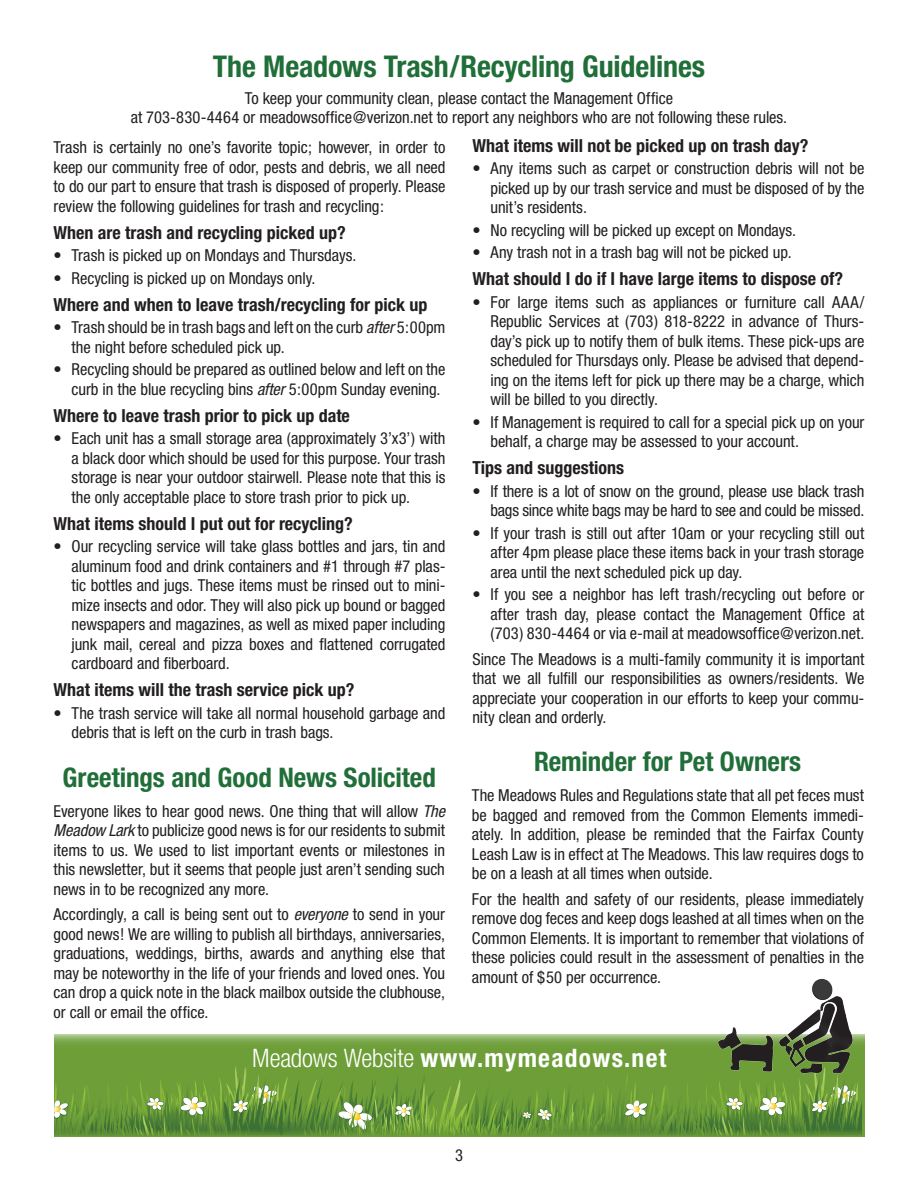
<style>
.page{position:relative;width:918px;height:1188px;background:#fff}
.page>*{position:absolute;margin:0;border:0;box-sizing:border-box;transform-origin:0 0}
.Headline{font:700 condensed 30px "Helvetica Neue";letter-spacing:-.005em;color:#206e38}
.Headline-2{font:700 condensed 27px "Helvetica Neue";color:#206e38}
.Headline-3{font:700 condensed 25.5px "Helvetica Neue";letter-spacing:.05em;color:#fff}
.Subhead{font:700 condensed 18px "Helvetica Neue";color:#231f20}
.Body{font:condensed 16.5px/19.5px "Helvetica Neue";letter-spacing:-.005em;color:#231f20;text-align:justify}
.s1{font-style:italic}
.s2{font-weight:300}
</style>
<div class="page">
<svg style="left:54px;top:1034px;width:811px;height:102px;background:#78a547"></svg>
<svg style="left:54px;top:1066px;width:808px;height:70px;background:#6d9c3f"></svg>
<img style="left:712px;top:978px;width:152px;height:104px">
<p class="Headline" style="left:213px;top:48px;width:494px">The Meadows Trash/Recycling Guidelines</p>
<p class="Body" style="left:131px;top:88px;width:658px;text-align:center">To keep your community clean, please contact the Management Office<br>at 703-830-4464 or meadowsoffice@verizon.net to report any neighbors who are not following these rules.</p>
<p class="Body" style="left:54px;top:137px;width:393px">Trash is certainly no one’s favorite topic; however, in order to keep our community free of odor, pests and debris, we all need to do our part to ensure that trash is disposed of properly. Please review the following guidelines for trash and recycling:</p>
<p class="Subhead" style="left:54px;top:221px;width:294px">When are trash and recycling picked up?</p>
<p class="Body" style="left:54px;top:245px;width:304px">• Trash is picked up on Mondays and Thursdays.</p>
<p class="Body" style="left:54px;top:268px;width:263px">• Recycling is picked up on Mondays only.</p>
<p class="Subhead" style="left:54px;top:293px;width:375px">Where and when to leave trash/recycling for pick up</p>
<p class="Body" style="left:72px;top:317px;width:375px;text-indent:-18px">• Trash should be in trash bags and left on the curb <span class="s1">after</span> 5:00pm the night before scheduled pick up.</p>
<p class="Body" style="left:72px;top:359px;width:375px;text-indent:-18px">• Recycling should be prepared as outlined below and left on the curb in the blue recycling bins <span class="s1">after</span> 5:00pm Sunday evening.</p>
<p class="Subhead" style="left:54px;top:404px;width:298px">Where to leave trash prior to pick up date</p>
<p class="Body" style="left:72px;top:428px;width:375px;text-indent:-18px">• Each unit has a small storage area (approximately 3’x3’) with a black door which should be used for this purpose. Your trash storage is near your outdoor stairwell. Please note that this is the only acceptable place to store trash prior to pick up.</p>
<p class="Subhead" style="left:54px;top:512px;width:301px">What items should I put out for recycling?</p>
<p class="Body" style="left:72px;top:536px;width:375px;text-indent:-18px">• Our recycling service will take glass bottles and jars, tin and aluminum food and drink containers and #1 through #7 plas&shy;tic bottles and jugs. These items must be rinsed out to mini&shy;mize insects and odor. They will also pick up bound or bagged newspapers and magazines, as well as mixed paper including junk mail, cereal and pizza boxes and flattened corrugated cardboard and fiberboard.</p>
<p class="Subhead" style="left:54px;top:679px;width:302px">What items will the trash service pick up?</p>
<p class="Body" style="left:72px;top:703px;width:375px;text-indent:-18px">• The trash service will take all normal household garbage and debris that is left on the curb in trash bags.</p>
<p class="Subhead" style="left:472px;top:134px;width:338px">What items will not be picked up on trash day?</p>
<p class="Body" style="left:490px;top:158px;width:375px;text-indent:-18px">• Any items such as carpet or construction debris will not be picked up by our trash service and must be disposed of by the unit’s residents.</p>
<p class="Body" style="left:472px;top:220px;width:325px">• No recycling will be picked up except on Mondays.</p>
<p class="Body" style="left:472px;top:242px;width:321px">• Any trash not in a trash bag will not be picked up.</p>
<p class="Subhead" style="left:472px;top:268px;width:372px">What should I do if I have large items to dispose of?</p>
<p class="Body" style="left:490px;top:292px;width:375px;text-indent:-18px">• For large items such as appliances or furniture call AAA/ Republic Services at (703) 818-8222 in advance of Thurs&shy;day’s pick up to notify them of bulk items. These pick-ups are scheduled for Thursdays only. Please be advised that depend&shy;ing on the items left for pick up there may be a charge, which will be billed to you directly.</p>
<p class="Body" style="left:490px;top:412px;width:375px;text-indent:-18px">• If Management is required to call for a special pick up on your behalf, a charge may be assessed to your account.</p>
<p class="Subhead" style="left:472px;top:457px;width:153px">Tips and suggestions</p>
<p class="Body" style="left:472px;top:481px;width:393px;text-align:right">• If there is a lot of snow on the ground, please use black trash bags since white bags may be hard to see and could be missed.</p>
<p class="Body" style="left:490px;top:523px;width:375px;text-indent:-18px">• If your trash is still out after 10am or your recycling still out after 4pm please place these items back in your trash storage area until the next scheduled pick up day.</p>
<p class="Body" style="left:490px;top:584px;width:375px;text-indent:-18px">• If you see a neighbor has left trash/recycling out before or after trash day, please contact the Management Office at (703) 830-4464 or via e-mail at meadowsoffice@verizon.net.</p>
<p class="Body" style="left:472px;top:649px;width:393px">Since The Meadows is a multi-family community it is important that we all fulfill our responsibilities as owners/residents. We appreciate your cooperation in our efforts to keep your commu&shy;nity clean and orderly.</p>
<p class="Headline-2" style="left:534px;top:745px;width:269px">Reminder for Pet Owners</p>
<p class="Body" style="left:472px;top:786px;width:394px">The Meadows Rules and Regulations state that all pet feces must be bagged and removed from the Common Elements immedi&shy;ately. In addition, please be reminded that the Fairfax County Leash Law is in effect at The Meadows. This law requires dogs to be on a leash at all times when outside.</p>
<p class="Body" style="left:472px;top:889px;width:394px">For the health and safety of our residents, please immediately remove dog feces and keep dogs leashed at all times when on the Common Elements. It is important to remember that violations of these policies could result in the assessment of penalties in the amount of $50 per occurrence.</p>
<p class="Headline-2" style="left:63px;top:761px;width:375px">Greetings and Good News Solicited</p>
<p class="Body" style="left:54px;top:801px;width:393px">Everyone likes to hear good news. One thing that will allow <span class="s1">The Meadow Lark</span> to publicize good news is for our residents to submit items to us. We used to list important events or milestones in this newsletter, but it seems that people just aren’t sending such news in to be recognized any more.</p>
<p class="Body" style="left:54px;top:904px;width:393px">Accordingly, a call is being sent out to <span class="s1">everyone</span> to send in your good news! We are willing to publish all birthdays, anniversaries, graduations, weddings, births, awards and anything else that may be noteworthy in the life of your friends and loved ones. You can drop a quick note in the black mailbox outside the clubhouse, or call or email the office.</p>
<p class="Headline-3" style="left:252px;top:1043px;width:416px"><span class="s2">Meadows Website</span> www.mymeadows.net</p>
<p class="Body" style="left:455px;top:1145px;width:9px">3</p>
</div>
